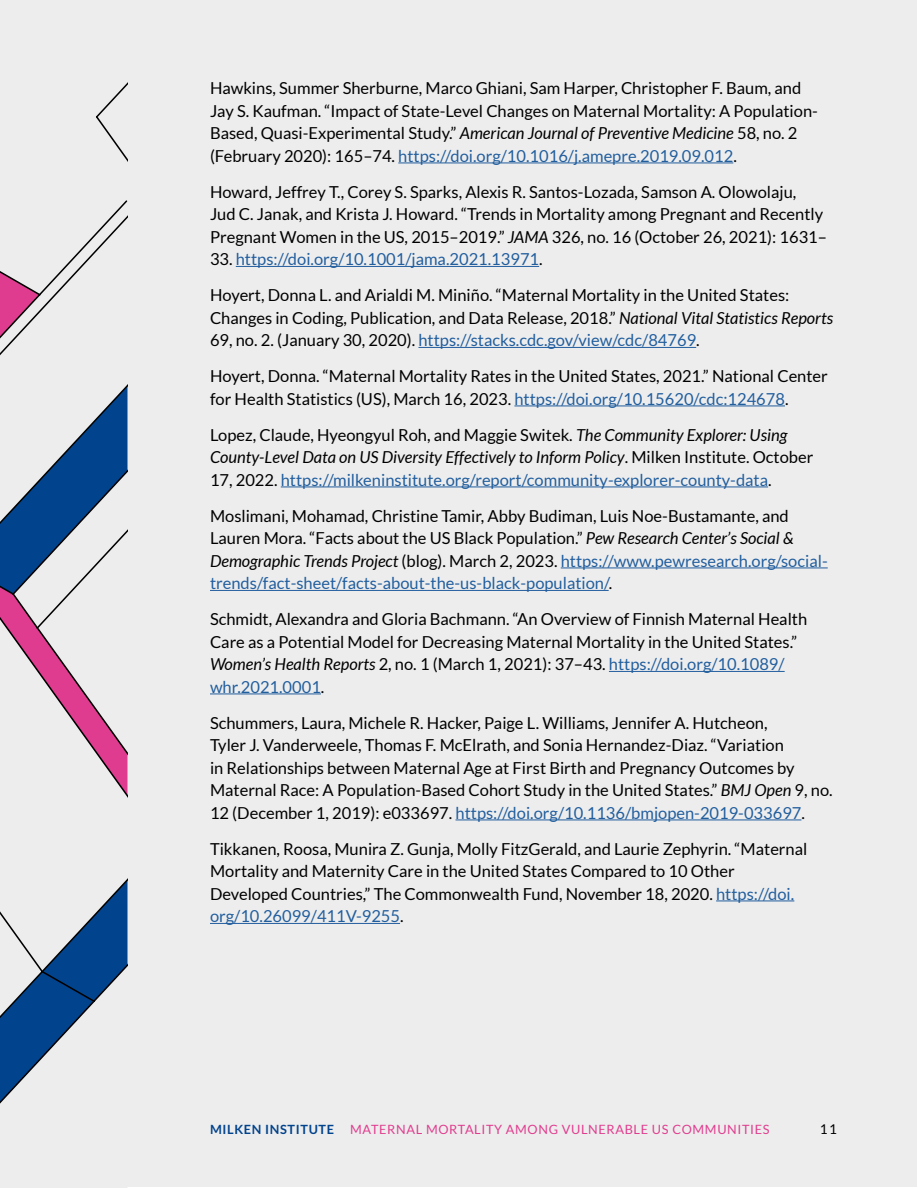
<style>
.page{position:relative;width:918px;height:1188px;background:#fff}
.page>*{position:absolute;margin:0;border:0;box-sizing:border-box;transform-origin:0 0}
.t1{font:16.5px/22.5px "Lato";color:#000}
.t2{font:italic 16.5px/22.5px "Lato";color:#000}
.t3{font:13.5px "Lato";color:#000}
.t4{font:12.75px "Lato";letter-spacing:.05em;color:#e03c8f}
.t5{font:700 12.75px "Lato";letter-spacing:.05em;color:#02438d}
.s1{font-style:italic}
.s2{color:#215e9e}
.s3{font-style:normal}
.s4{font-style:normal;color:#215e9e}
</style>
<div class="page">
<div style="left:1px;top:1px;width:916px;height:1186px;background:#ededed"></div>
<hr style="left:398px;top:162px;width:335px;height:1px;background:#215e9e">
<hr style="left:236px;top:266px;width:303px;height:1px;background:#215e9e">
<hr style="left:418px;top:347px;width:278px;height:1px;background:#215e9e">
<hr style="left:514px;top:405px;width:271px;height:1px;background:#215e9e">
<hr style="left:281px;top:486px;width:487px;height:1px;background:#215e9e">
<hr style="left:561px;top:567px;width:267px;height:1px;background:#215e9e">
<hr style="left:210px;top:590px;width:399px;height:1px;background:#215e9e">
<hr style="left:609px;top:671px;width:176px;height:1px;background:#215e9e">
<hr style="left:210px;top:693px;width:111px;height:1px;background:#215e9e">
<hr style="left:456px;top:819px;width:345px;height:1px;background:#215e9e">
<hr style="left:716px;top:900px;width:78px;height:1px;background:#215e9e">
<hr style="left:210px;top:923px;width:190px;height:1px;background:#215e9e">
<svg style="left:85px;top:0;width:81px;height:162px"></svg>
<svg style="left:0;top:200px;width:128px;height:988px"></svg>
<p class="t1" style="left:210px;top:77px;width:609px">Hawkins, Summer Sherburne, Marco Ghiani, Sam Harper, Christopher F. Baum, and Jay S. Kaufman. “Impact of State-Level Changes on Maternal Mortality: A Population-Based, Quasi-Experimental Study.” <span class="s1">American Journal of Preventive Medicine</span> 58, no. 2 (February 2020): 165–74. <span class="s2">https://doi.org/10.1016/j.amepre.2019.09.012</span>.</p>
<p class="t1" style="left:210px;top:180px;width:619px">Howard, Jeffrey T., Corey S. Sparks, Alexis R. Santos-Lozada, Samson A. Olowolaju,<br>Jud C. Janak, and Krista J. Howard. “Trends in Mortality among Pregnant and Recently<br>Pregnant Women in the US, 2015–2019.” <span class="s1">JAMA</span> 326, no. 16 (October 26, 2021): 1631–</p>
<p class="t1" style="left:210px;top:241px;width:581px;line-height:36px">33. <span class="s2">https://doi.org/10.1001/jama.2021.13971</span>.<br>Hoyert, Donna L. and Arialdi M. Miniño. “Maternal Mortality in the United States:</p>
<p class="t1" style="left:210px;top:307px;width:625px">Changes in Coding, Publication, and Data Release, 2018.” <span class="s1">National Vital Statistics Reports<br></span>69, no. 2. (January 30, 2020). <span class="s2">https://stacks.cdc.gov/view/cdc/84769</span>.</p>
<p class="t1" style="left:210px;top:365px;width:619px">Hoyert, Donna. “Maternal Mortality Rates in the United States, 2021.” National Center for Health Statistics (US), March 16, 2023. <span class="s2">https://doi.org/10.15620/cdc:124678</span>.</p>
<p class="t2" style="left:210px;top:424px;width:605px"><span class="s3">Lopez, Claude, Hyeongyul Roh, and Maggie Switek.</span> The Community Explorer: Using<br>County-Level Data on US Diversity Effectively to Inform Policy<span class="s3">. Milken Institute. October<br>17, 2022.</span> <span class="s4">https://milkeninstitute.org/report/community-explorer-county-data</span><span class="s3">.</span></p>
<p class="t1" style="left:210px;top:505px;width:619px">Moslimani, Mohamad, Christine Tamir, Abby Budiman, Luis Noe-Bustamante, and Lauren Mora. “Facts about the US Black Population.” <span class="s1">Pew Research Center’s Social &amp; Demographic Trends Project</span> (blog). March 2, 2023. <span class="s2">https://www.pewresearch.org/social&shy;trends/fact-sheet/facts-about-the-us-black-population/</span>.</p>
<p class="t1" style="left:210px;top:608px;width:599px">Schmidt, Alexandra and Gloria Bachmann. “An Overview of Finnish Maternal Health Care as a Potential Model for Decreasing Maternal Mortality in the United States.” <span class="s1">Women’s Health Reports</span> 2, no. 1 (March 1, 2021): 37–43. <span class="s2">https://doi.org/10.1089/ whr.2021.0001</span>.</p>
<p class="t1" style="left:210px;top:712px;width:624px">Schummers, Laura, Michele R. Hacker, Paige L. Williams, Jennifer A. Hutcheon,<br>Tyler J. Vanderweele, Thomas F. McElrath, and Sonia Hernandez-Diaz. “Variation<br>in Relationships between Maternal Age at First Birth and Pregnancy Outcomes by Maternal Race: A Population-Based Cohort Study in the United States.” <span class="s1">BMJ Open</span> 9, no.<br>12 (December 1, 2019): e033697. <span class="s2">https://doi.org/10.1136/bmjopen-2019-033697</span>.</p>
<p class="t1" style="left:210px;top:838px;width:599px">Tikkanen, Roosa, Munira Z. Gunja, Molly FitzGerald, and Laurie Zephyrin. “Maternal Mortality and Maternity Care in the United States Compared to 10 Other Developed Countries,” The Commonwealth Fund, November 18, 2020. <span class="s2">https://doi. org/10.26099/411V-9255</span>.</p>
<p class="t5" style="left:210px;top:1122px;width:126px">MILKEN INSTITUTE</p>
<p class="t4" style="left:350px;top:1122px;width:421px">MATERNAL MORTALITY AMONG VULNERABLE US COMMUNITIES</p>
<p class="t3" style="left:820px;top:1122px;width:19px">11</p>
</div>
